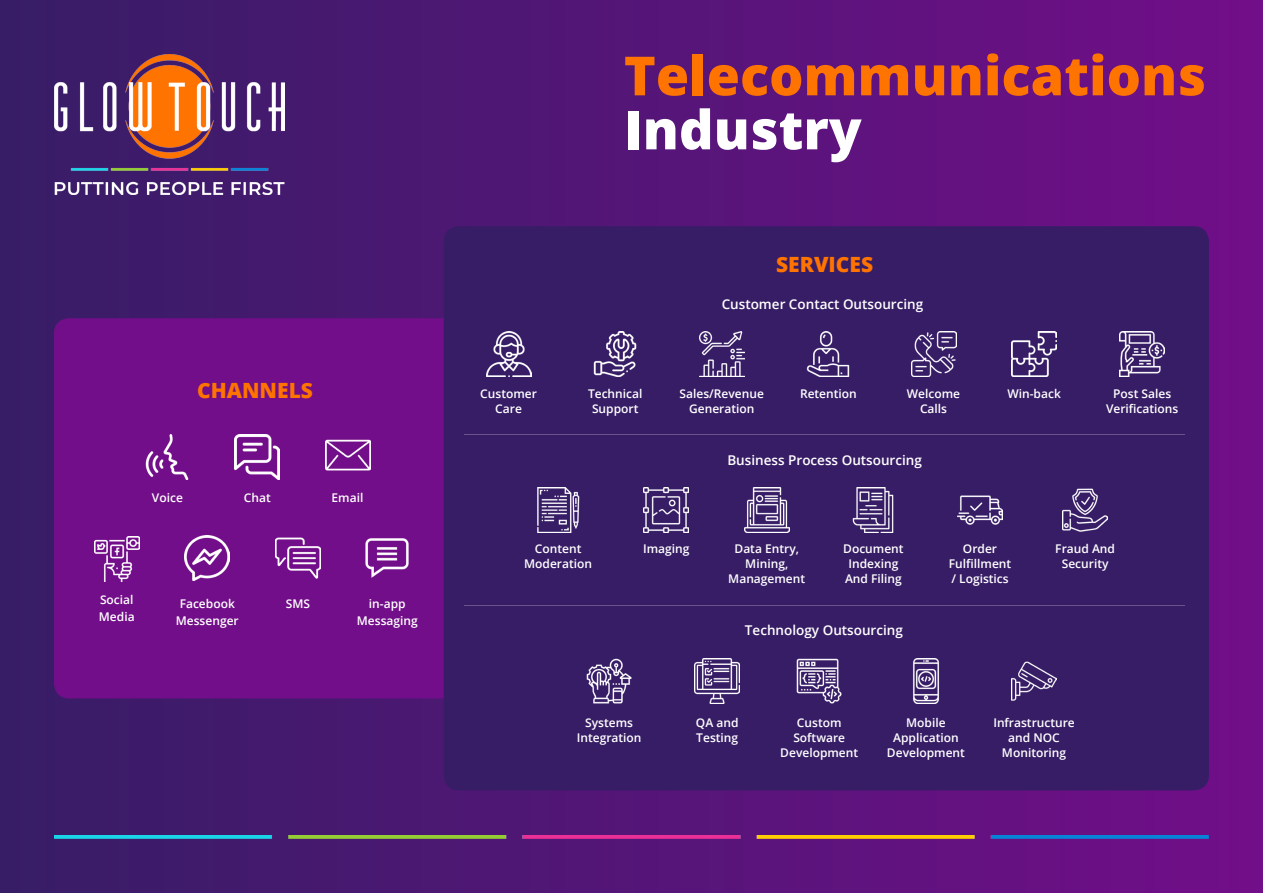
<style>
.page{position:relative;width:1263px;height:893px;background:#fff}
.page>*{position:absolute;margin:0;border:0;box-sizing:border-box;transform-origin:0 0}
.t1{font:800 54px "Open Sans";color:#ff7300}
.t2{font:800 54px "Open Sans";color:#fff}
.t3{font:800 21px "Open Sans";color:#ff7300}
.t4{font:600 13.5px "Open Sans";color:#fff}
.t5{font:600 12px/15px "Open Sans";color:#fff;text-align:center}
</style>
<div class="page">
<div style="left:0;top:0;width:1263px;height:893px;background:linear-gradient(to right,#371d66,#710e89)"></div>
<img style="left:54px;top:54px;width:231px;height:141px">
<img style="left:54px;top:835px;width:1155px;height:4px">
<div style="left:54px;top:318px;width:403px;height:380px;background:#720e89;border-radius:15px"></div>
<div style="left:444px;top:226px;width:765px;height:564px;background:#371d66;border-radius:15px"></div>
<img style="left:145px;top:434px;width:44px;height:45px">
<img style="left:235px;top:434px;width:45px;height:45px">
<img style="left:325px;top:439px;width:45px;height:32px">
<img style="left:94px;top:537px;width:45px;height:45px">
<img style="left:486px;top:331px;width:45px;height:45px">
<img style="left:806px;top:331px;width:44px;height:45px">
<img style="left:797px;top:658px;width:45px;height:45px">
<img style="left:695px;top:658px;width:45px;height:45px">
<img style="left:275px;top:537px;width:45px;height:42px">
<img style="left:365px;top:538px;width:44px;height:40px">
<img style="left:185px;top:536px;width:45px;height:45px">
<img style="left:593px;top:331px;width:44px;height:45px">
<img style="left:699px;top:331px;width:45px;height:45px">
<img style="left:911px;top:331px;width:45px;height:45px">
<img style="left:1120px;top:331px;width:45px;height:45px">
<img style="left:1012px;top:331px;width:45px;height:45px">
<img style="left:537px;top:487px;width:43px;height:45px">
<img style="left:644px;top:487px;width:45px;height:45px">
<img style="left:744px;top:487px;width:45px;height:45px">
<img style="left:852px;top:487px;width:42px;height:45px">
<img style="left:1063px;top:488px;width:45px;height:44px">
<img style="left:957px;top:495px;width:45px;height:30px">
<img style="left:587px;top:658px;width:45px;height:45px">
<img style="left:913px;top:658px;width:26px;height:45px">
<img style="left:1011px;top:661px;width:45px;height:40px">
<hr style="left:465px;top:434px;width:720px;height:1px;background:#fff">
<hr style="left:465px;top:605px;width:720px;height:1px;background:#fff">
<p class="t3" style="left:197px;top:374px;width:117px">CHANNELS</p>
<p class="t5" style="left:152px;top:489px;width:32px">Voice</p>
<p class="t5" style="left:244px;top:489px;width:28px">Chat</p>
<p class="t5" style="left:332px;top:489px;width:33px">Email</p>
<p class="t5" style="left:100px;top:592px;width:35px">Social</p>
<p class="t5" style="left:99px;top:609px;width:37px">Media</p>
<p class="t5" style="left:180px;top:596px;width:57px">Facebook</p>
<p class="t5" style="left:176px;top:613px;width:64px">Messenger</p>
<p class="t5" style="left:286px;top:596px;width:26px">SMS</p>
<p class="t5" style="left:369px;top:596px;width:38px">in-app</p>
<p class="t5" style="left:357px;top:613px;width:62px">Messaging</p>
<p class="t1" style="left:624px;top:35px;width:584px">Telecommunications</p>
<p class="t2" style="left:624px;top:89px;width:239px">Industry</p>
<p class="t5" style="left:480px;top:386px;width:58px">Customer</p>
<p class="t5" style="left:495px;top:401px;width:28px">Care</p>
<p class="t5" style="left:588px;top:386px;width:56px">Technical</p>
<p class="t5" style="left:592px;top:401px;width:48px">Support</p>
<p class="t3" style="left:776px;top:248px;width:99px">SERVICES</p>
<p class="t4" style="left:722px;top:295px;width:203px">Customer Contact Outsourcing</p>
<p class="t5" style="left:679px;top:386px;width:86px">Sales/Revenue</p>
<p class="t5" style="left:689px;top:401px;width:67px">Generation</p>
<p class="t5" style="left:800px;top:386px;width:58px">Retention</p>
<p class="t5" style="left:907px;top:386px;width:55px">Welcome</p>
<p class="t5" style="left:920px;top:401px;width:29px">Calls</p>
<p class="t4" style="left:727px;top:450px;width:196px">Business Process Outsourcing</p>
<p class="t5" style="left:1007px;top:386px;width:55px">Win-back</p>
<p class="t5" style="left:1113px;top:386px;width:60px">Post Sales</p>
<p class="t5" style="left:1106px;top:401px;width:74px">Verifications</p>
<p class="t5" style="left:535px;top:541px;width:48px">Content</p>
<p class="t5" style="left:524px;top:556px;width:69px">Moderation</p>
<p class="t5" style="left:643px;top:541px;width:48px">Imaging</p>
<p class="t5" style="left:734px;top:541px;width:66px">Data Entry,</p>
<p class="t5" style="left:745px;top:556px;width:44px">Mining,</p>
<p class="t5" style="left:728px;top:571px;width:78px">Management</p>
<p class="t5" style="left:843px;top:541px;width:62px">Document</p>
<p class="t5" style="left:848px;top:556px;width:51px">Indexing</p>
<p class="t5" style="left:845px;top:571px;width:58px">And Filing</p>
<p class="t4" style="left:745px;top:621px;width:160px">Technology Outsourcing</p>
<p class="t5" style="left:963px;top:541px;width:36px">Order</p>
<p class="t5" style="left:949px;top:556px;width:64px">Fulfillment</p>
<p class="t5" style="left:951px;top:571px;width:59px">/ Logistics</p>
<p class="t5" style="left:1055px;top:541px;width:61px">Fraud And</p>
<p class="t5" style="left:1062px;top:556px;width:48px">Security</p>
<p class="t5" style="left:585px;top:715px;width:49px">Systems</p>
<p class="t5" style="left:577px;top:730px;width:66px">Integration</p>
<p class="t5" style="left:696px;top:715px;width:44px">QA and</p>
<p class="t5" style="left:696px;top:730px;width:43px">Testing</p>
<p class="t5" style="left:797px;top:715px;width:46px">Custom</p>
<p class="t5" style="left:793px;top:730px;width:53px">Software</p>
<p class="t5" style="left:780px;top:745px;width:79px">Development</p>
<p class="t5" style="left:906px;top:715px;width:41px">Mobile</p>
<p class="t5" style="left:893px;top:730px;width:67px">Application</p>
<p class="t5" style="left:887px;top:745px;width:79px">Development</p>
<p class="t5" style="left:993px;top:715px;width:83px">Infrastructure and NOC</p>
<p class="t5" style="left:1002px;top:745px;width:66px">Monitoring</p>
</div>
